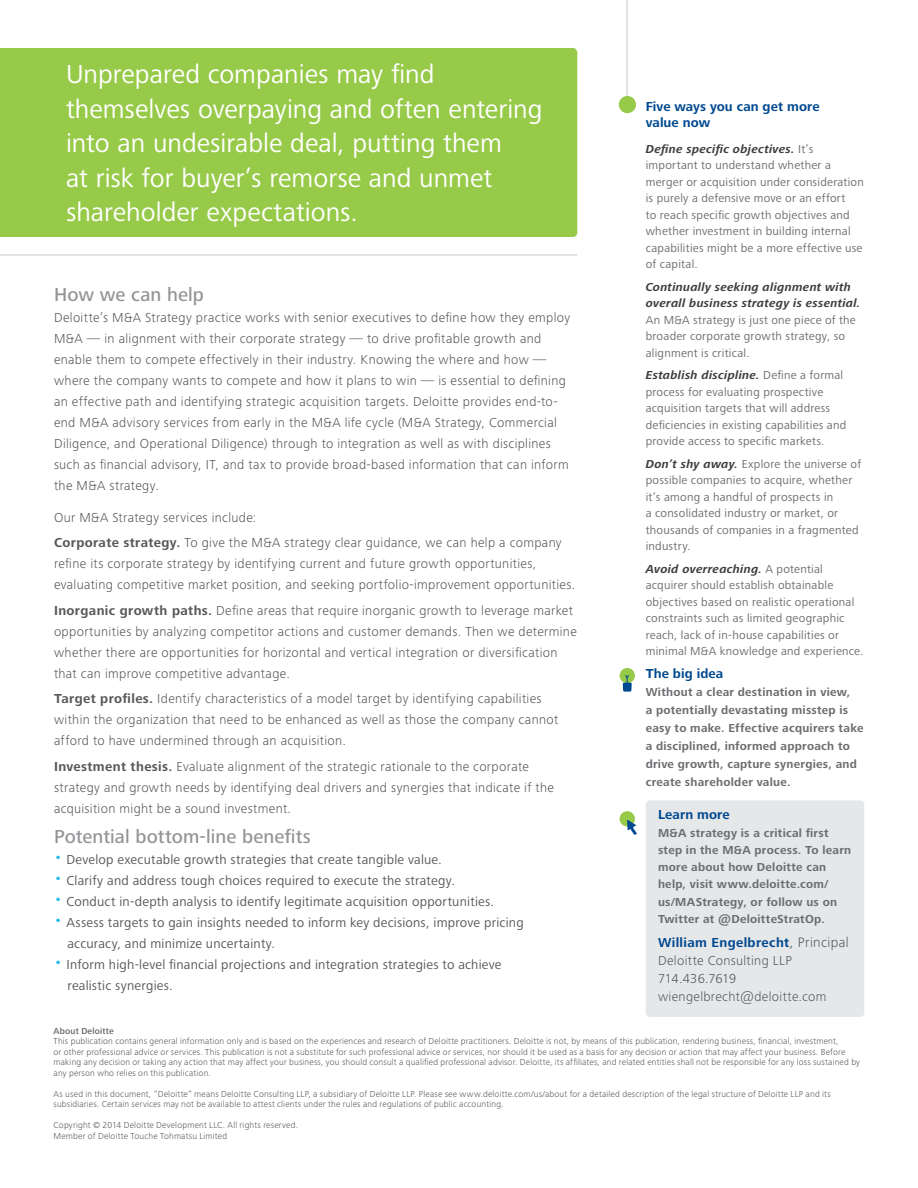
<style>
.page{position:relative;width:918px;height:1188px;background:#fff}
.page>*{position:absolute;margin:0;border:0;box-sizing:border-box;transform-origin:0 0}
.pull_quote__white{font:27px/34.5px "Frutiger Next Pro";color:#fff}
.subhead{font:500 19.5px "Frutiger Next Pro";letter-spacing:.005em;color:#939598}
.body{font:300 13.5px/21px "Frutiger Next Pro";letter-spacing:.025em;color:#57585a}
.t1{font:13.5px/21px "Frutiger Next Pro";letter-spacing:.015em;color:#57585a}
.subhead__space_after{font:700 13.5px/16.5px "Frutiger Next Pro";letter-spacing:.005em;color:#014990}
.subhead-2{font:700 13.5px "Frutiger Next Pro";letter-spacing:.01em;color:#014990}
.sidebar_body{font:12px/16.5px "Frutiger Next Pro";letter-spacing:.02em;color:#6c6d70}
.sidebar_body-2{font:700 12px/18px "Frutiger Next Pro";letter-spacing:.02em;color:#6c6d70}
.t2{font:300 9px/10.5px "Frutiger Next Pro";letter-spacing:.02em;color:#57585a}
.t3{font:500 9px "Frutiger Next Pro";letter-spacing:.025em;color:#57585a}
.s1{font-weight:700}
.s2{font-size:15px;color:#1db8eb}
.s3{font-weight:700;font-style:italic;color:#3e3e3f}
.s4{font-weight:700;color:#014990}
.s5{font-size:14.25px}
</style>
<div class="page">
<div style="left:0;top:48px;width:577px;height:189px;background:#97ca49"></div>
<hr style="left:627px;top:0;width:1px;height:108px;background:#c7c8ca">
<div style="left:619px;top:96px;width:17px;height:17px;background:#97ca49;border-radius:50%"></div>
<hr style="left:0;top:255px;width:577px;height:1px;background:#c7c8ca">
<div style="left:620px;top:668px;width:15px;height:15px;background:#97ca49;border-radius:50%"></div>
<div style="left:623px;top:683px;width:9px;height:9px;background:#014990;border-radius:2px"></div>
<svg style="left:625px;top:675px;width:5px;height:8px"></svg>
<div style="left:646px;top:800px;width:218px;height:217px;background:#e6e7e9;border-radius:4px"></div>
<div style="left:620px;top:811px;width:15px;height:16px;background:#97ca49;border-radius:50%"></div>
<svg style="left:627px;top:819px;width:10px;height:16px"></svg>
<p class="pull_quote__white" style="left:66px;top:57px;width:478px">Unprepared companies may find themselves overpaying and often entering into an undesirable deal, putting them<br>at risk for buyer’s remorse and unmet shareholder expectations.</p>
<p class="subhead" style="left:54px;top:283px;width:151px">How we can help</p>
<p class="body" style="left:54px;top:307px;width:518px">Deloitte’s M&amp;A Strategy practice works with senior executives to define how they employ M&amp;A — in alignment with their corporate strategy — to drive profitable growth and enable them to compete effectively in their industry. Knowing the where and how — where the company wants to compete and how it plans to win — is essential to defining an effective path and identifying strategic acquisition targets. Deloitte provides end-to&shy;end M&amp;A advisory services from early in the M&amp;A life cycle (M&amp;A Strategy, Commercial Diligence, and Operational Diligence) through to integration as well as with disciplines such as financial advisory, IT, and tax to provide broad-based information that can inform the M&amp;A strategy.</p>
<p class="body" style="left:54px;top:507px;width:204px">Our M&amp;A Strategy services include:</p>
<p class="body" style="left:54px;top:532px;width:523px"><span class="s1">Corporate strategy.</span> To give the M&amp;A strategy clear guidance, we can help a company refine its corporate strategy by identifying current and future growth opportunities, evaluating competitive market position, and seeking portfolio-improvement opportunities.</p>
<p class="body" style="left:54px;top:600px;width:524px"><span class="s1">Inorganic growth paths.</span> Define areas that require inorganic growth to leverage market opportunities by analyzing competitor actions and customer demands. Then we determine whether there are opportunities for horizontal and vertical integration or diversification that can improve competitive advantage.</p>
<p class="body" style="left:54px;top:688px;width:506px"><span class="s1">Target profiles.</span> Identify characteristics of a model target by identifying capabilities within the organization that need to be enhanced as well as those the company cannot afford to have undermined through an acquisition.</p>
<p class="body" style="left:54px;top:756px;width:502px"><span class="s1">Investment thesis.</span> Evaluate alignment of the strategic rationale to the corporate strategy and growth needs by identifying deal drivers and synergies that indicate if the acquisition might be a sound investment.</p>
<p class="subhead" style="left:54px;top:825px;width:258px">Potential bottom-line benefits</p>
<p class="t1" style="left:54px;top:849px;width:389px"><span class="s2">•</span> Develop executable growth strategies that create tangible value.</p>
<p class="t1" style="left:54px;top:870px;width:403px"><span class="s2">•</span> Clarify and address tough choices required to execute the strategy.</p>
<p class="t1" style="left:54px;top:891px;width:442px"><span class="s2">•</span> Conduct in-depth analysis to identify legitimate acquisition opportunities.</p>
<p class="t1" style="left:68px;top:912px;width:458px;text-indent:-14px"><span class="s2">•</span> Assess targets to gain insights needed to inform key decisions, improve pricing accuracy, and minimize uncertainty.</p>
<p class="t1" style="left:68px;top:954px;width:436px;text-indent:-14px"><span class="s2">•</span> Inform high-level financial projections and integration strategies to achieve realistic synergies.</p>
<p class="subhead__space_after" style="left:646px;top:98px;width:175px">Five ways you can get more value now</p>
<p class="sidebar_body" style="left:646px;top:141px;width:220px"><span class="s3">Define specific objectives.</span> It’s important to understand whether a merger or acquisition under consideration is purely a defensive move or an effort<br>to reach specific growth objectives and whether investment in building internal capabilities might be a more effective use of capital.</p>
<p class="sidebar_body" style="left:646px;top:279px;width:216px"><span class="s3">Continually seeking alignment with overall business strategy is essential.<br></span>An M&amp;A strategy is just one piece of the broader corporate growth strategy, so alignment is critical.</p>
<p class="sidebar_body" style="left:646px;top:367px;width:202px"><span class="s3">Establish discipline.</span> Define a formal process for evaluating prospective acquisition targets that will address deficiencies in existing capabilities and provide access to specific markets.</p>
<p class="sidebar_body" style="left:646px;top:456px;width:217px"><span class="s3">Don’t shy away.</span> Explore the universe of possible companies to acquire, whether it’s among a handful of prospects in<br>a consolidated industry or market, or thousands of companies in a fragmented industry.</p>
<p class="sidebar_body" style="left:646px;top:561px;width:219px"><span class="s3">Avoid overreaching.</span> A potential acquirer should establish obtainable objectives based on realistic operational constraints such as limited geographic reach, lack of in-house capabilities or minimal M&amp;A knowledge and experience.</p>
<p class="subhead-2" style="left:646px;top:665px;width:79px">The big idea</p>
<p class="sidebar_body-2" style="left:646px;top:683px;width:219px">Without a clear destination in view,<br>a potentially devastating misstep is easy to make. Effective acquirers take a disciplined, informed approach to drive growth, capture synergies, and create shareholder value.</p>
<p class="subhead-2" style="left:658px;top:807px;width:73px">Learn more</p>
<p class="sidebar_body-2" style="left:658px;top:824px;width:195px;line-height:17.2px">M&amp;A strategy is a critical first step in the M&amp;A process. To learn more about how Deloitte can help, visit www.deloitte.com/ us/MAStrategy, or follow us on<br>Twitter at @DeloitteStratOp.</p>
<p class="body" style="left:658px;top:934px;width:192px;line-height:18px"><span class="s4">William Engelbrecht</span><span class="s5">, Principal<br></span>Deloitte Consulting LLP<br>714.436.7619 wiengelbrecht@deloitte.com</p>
<p class="t3" style="left:54px;top:1026px;width:62px">About Deloitte</p>
<p class="t2" style="left:54px;top:1036px;width:808px">This publication contains general information only and is based on the experiences and research of Deloitte practitioners. Deloitte is not, by means of this publication, rendering business, financial, investment,<br>or other professional advice or services. This publication is not a substitute for such professional advice or services, nor should it be used as a basis for any decision or action that may affect your business. Before making any decision or taking any action that may affect your business, you should consult a qualified professional advisor. Deloitte, its affiliates, and related entities shall not be responsible for any loss sustained by any person who relies on this publication.</p>
<p class="t2" style="left:54px;top:1089px;width:779px">As used in this document, “Deloitte” means Deloitte Consulting LLP, a subsidiary of Deloitte LLP. Please see www.deloitte.com/us/about for a detailed description of the legal structure of Deloitte LLP and its subsidiaries. Certain services may not be available to attest clients under the rules and regulations of public accounting.</p>
<p class="t2" style="left:54px;top:1120px;width:246px">Copyright © 2014 Deloitte Development LLC. All rights reserved.</p>
<p class="t2" style="left:54px;top:1131px;width:175px">Member of Deloitte Touche Tohmatsu Limited</p>
</div>
